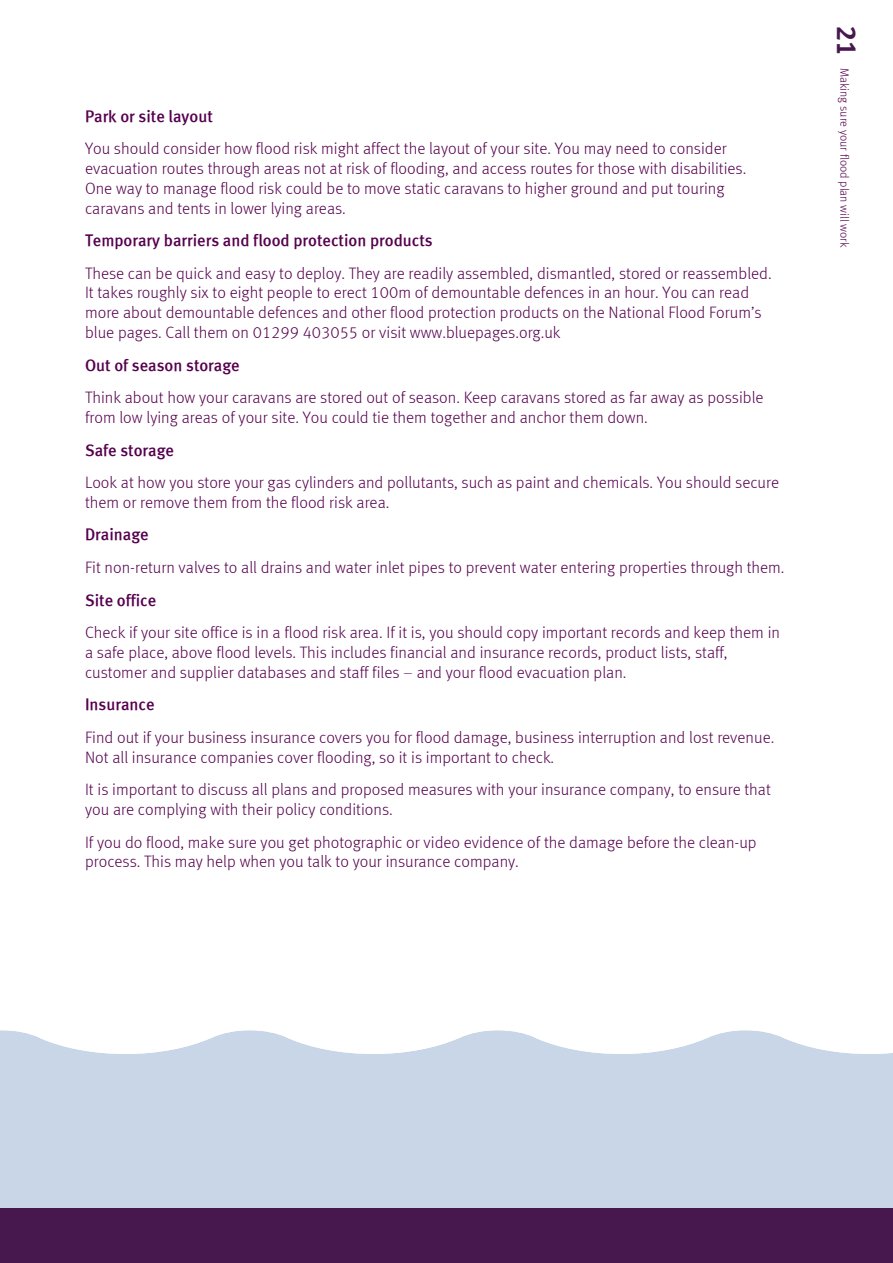
<style>
.page{position:relative;width:893px;height:1263px;background:#fff}
.page>*{position:absolute;margin:0;border:0;box-sizing:border-box;transform-origin:0 0}
.t1{font:27px "EA Meta Bold Roman";color:#47184e}
.t2{font:300 16.5px/19.8px "EA Meta";color:#56004e}
.t3{font:16.5px "EA Meta Medium Roman";color:#56004e}
.t4{font:300 12px "EA Meta";color:#56004e}
</style>
<div class="page">
<svg style="left:0;top:1030px;width:893px;height:179px;fill:#c9d6e8"></svg>
<div style="left:0;top:1209px;width:893px;height:54px;background:#47184e"></div>
<p class="t3" style="left:85px;top:106px;width:129px">Park or site layout</p>
<p class="t2" style="left:85px;top:138px;width:663px">You should consider how flood risk might affect the layout of your site. You may need to consider evacuation routes through areas not at risk of flooding, and access routes for those with disabilities.<br>One way to manage flood risk could be to move static caravans to higher ground and put touring caravans and tents in lower lying areas.</p>
<p class="t3" style="left:85px;top:231px;width:349px">Temporary barriers and flood protection products</p>
<p class="t2" style="left:85px;top:263px;width:688px">These can be quick and easy to deploy. They are readily assembled, dismantled, stored or reassembled.<br>It takes roughly six to eight people to erect 100m of demountable defences in an hour. You can read more about demountable defences and other flood protection products on the National Flood Forum’s blue pages. Call them on 01299 403055 or visit www.bluepages.org.uk</p>
<p class="t3" style="left:85px;top:355px;width:156px">Out of season storage</p>
<p class="t2" style="left:85px;top:387px;width:680px">Think about how your caravans are stored out of season. Keep caravans stored as far away as possible from low lying areas of your site. You could tie them together and anchor them down.</p>
<p class="t3" style="left:85px;top:440px;width:90px">Safe storage</p>
<p class="t2" style="left:85px;top:472px;width:696px">Look at how you store your gas cylinders and pollutants, such as paint and chemicals. You should secure them or remove them from the flood risk area.</p>
<p class="t3" style="left:85px;top:525px;width:65px">Drainage</p>
<p class="t2" style="left:85px;top:557px;width:701px">Fit non-return valves to all drains and water inlet pipes to prevent water entering properties through them.</p>
<p class="t3" style="left:85px;top:590px;width:73px">Site office</p>
<p class="t2" style="left:85px;top:622px;width:696px">Check if your site office is in a flood risk area. If it is, you should copy important records and keep them in a safe place, above flood levels. This includes financial and insurance records, product lists, staff, customer and supplier databases and staff files – and your flood evacuation plan.</p>
<p class="t3" style="left:85px;top:695px;width:71px">Insurance</p>
<p class="t2" style="left:85px;top:727px;width:691px">Find out if your business insurance covers you for flood damage, business interruption and lost revenue.<br>Not all insurance companies cover flooding, so it is important to check.</p>
<p class="t2" style="left:85px;top:779px;width:687px">It is important to discuss all plans and proposed measures with your insurance company, to ensure that you are complying with their policy conditions.</p>
<p class="t2" style="left:85px;top:832px;width:673px">If you do flood, make sure you get photographic or video evidence of the damage before the clean-up process. This may help when you talk to your insurance company.</p>
<h1 class="t1" style="left:863px;top:26px;width:32px;rotate:90deg">21</h1>
<p class="t4" style="left:851px;top:68px;width:181px;rotate:90deg">Making sure your flood plan will work</p>
</div>
